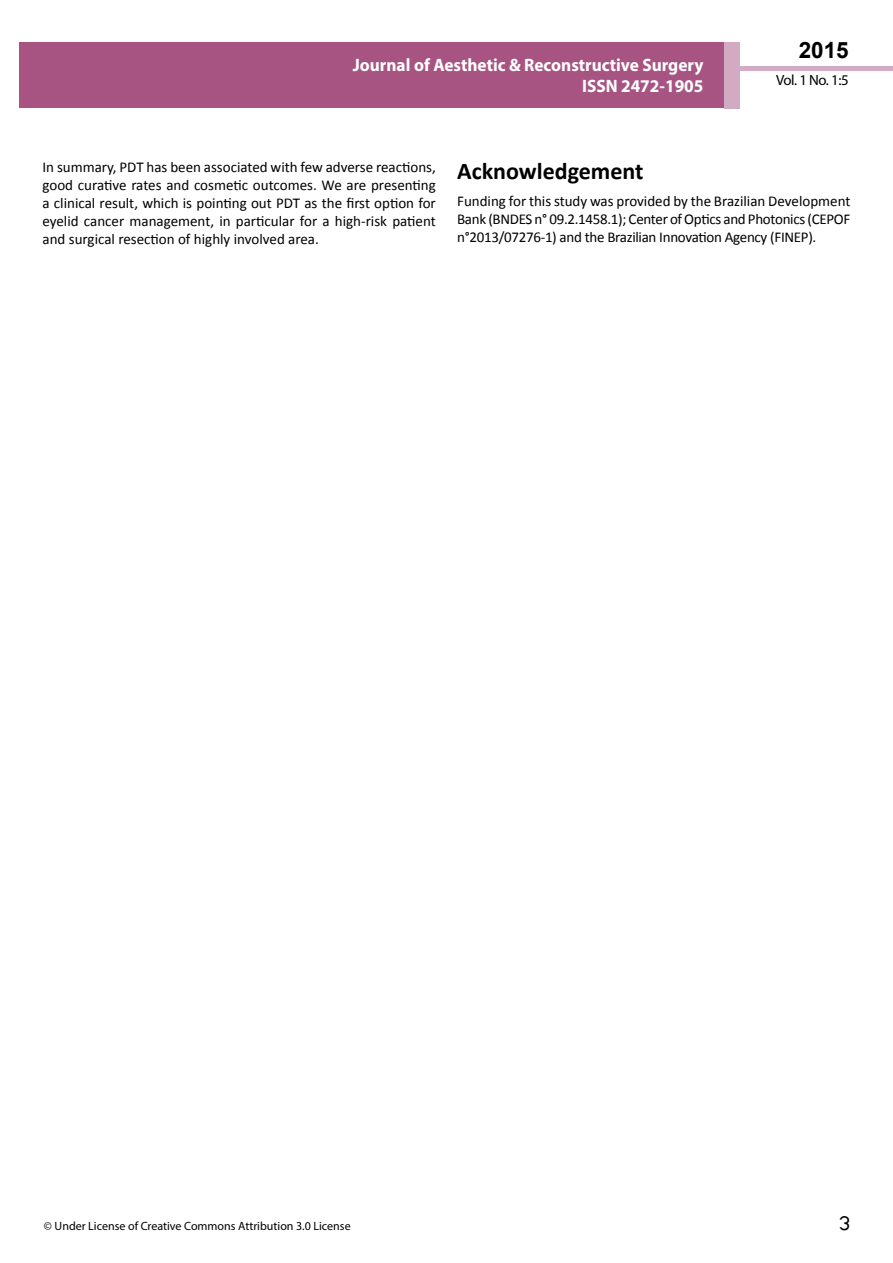
<style>
.page{position:relative;width:893px;height:1263px;background:#fff}
.page>*{position:absolute;margin:0;border:0;box-sizing:border-box;transform-origin:0 0}
.t1{font:25.5px "Tunga";color:#000}
.t2{font:700 24px "Calibri";color:#000}
.t3{font:700 22.5px "Arial";color:#000}
.t4{font:700 18px/21.6px "Myriad Pro";color:#fff;text-align:right;scale:.96 1}
.t5{font:15px/18px "Calibri";letter-spacing:-.015em;color:#000;text-align:justify}
.t6{font:14.85px "Myriad Pro";color:#000}
.t7{font:12px "Myriad Pro";color:#000}
</style>
<div class="page">
<div style="left:722px;top:66px;width:171px;height:5px;background:#d2aac1"></div>
<div style="left:19px;top:42px;width:706px;height:66px;background:#a75483"></div>
<div style="left:725px;top:42px;width:15px;height:66px;background:#d2aac1"></div>
<p class="t4" style="left:353px;top:53px;width:367px">Journal of Aesthetic &amp; Reconstructive Surgery<br>ISSN 2472-1905</p>
<h3 class="t3" style="left:799px;top:35px;width:52px">2015</h3>
<p class="t6" style="left:776px;top:71px;width:74px">Vol. 1 No. 1:5</p>
<p class="t5" style="left:43px;top:158px;width:395px">In summary, PDT has been associated with few adverse reactions, good curative rates and cosmetic outcomes. We are presenting a clinical result, which is pointing out PDT as the first option for eyelid cancer management, in particular for a high-risk patient and surgical resection of highly involved area.</p>
<h2 class="t2" style="left:457px;top:156px;width:188px">Acknowledgement</h2>
<p class="t5" style="left:457px;top:192px;width:395px">Funding for this study was provided by the Brazilian Development Bank (BNDES n° 09.2.1458.1); Center of Optics and Photonics (CEPOF n°2013/07276-1) and the Brazilian Innovation Agency (FINEP).</p>
<p class="t7" style="left:44px;top:1218px;width:308px">© Under License of Creative Commons Attribution 3.0 License</p>
<h1 class="t1" style="left:839px;top:1206px;width:13px">3</h1>
</div>
